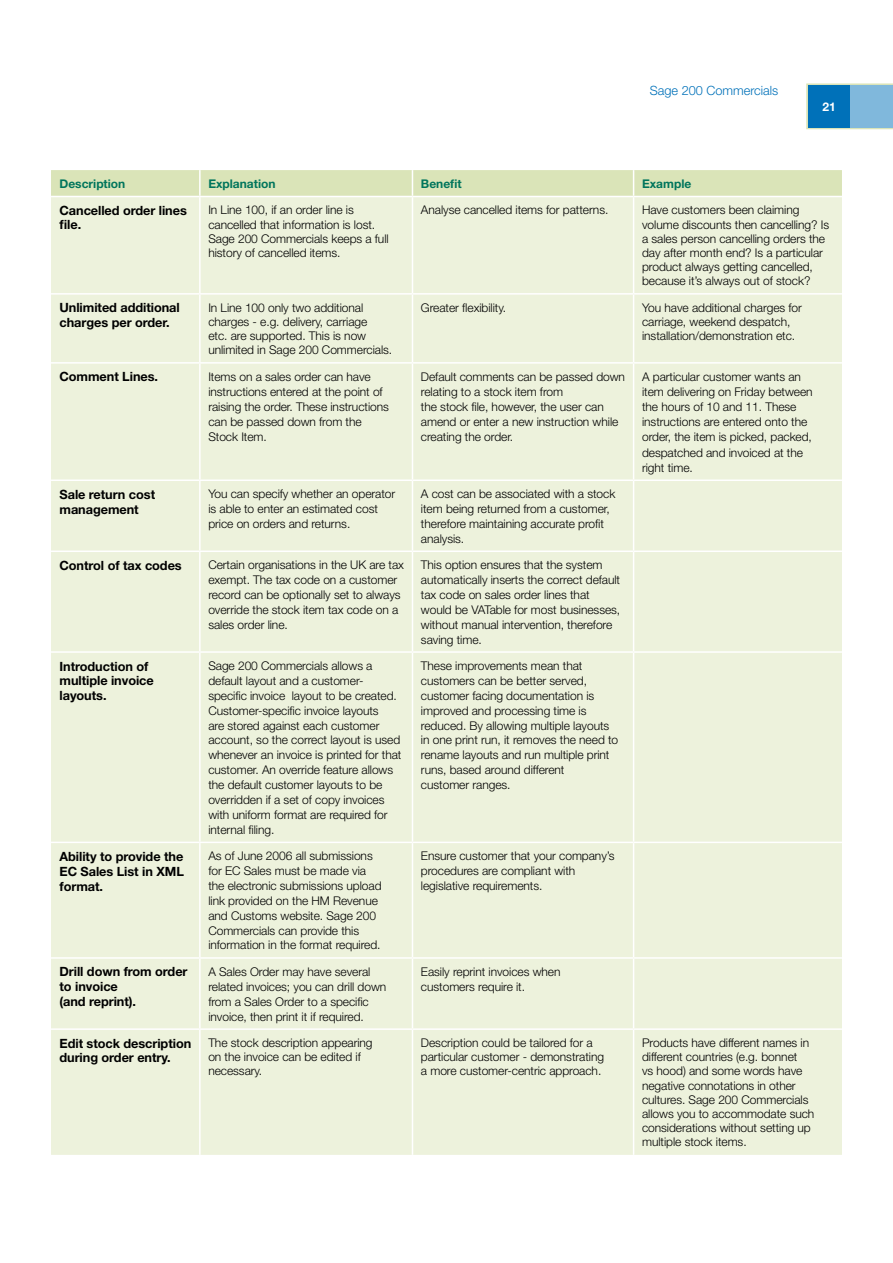
<style>
.page{position:relative;width:893px;height:1263px;background:#fff}
.page>*{position:absolute;margin:0;border:0;box-sizing:border-box;transform-origin:0 0}
.t1{font:700 12.75px/14.9px "Helvetica Neue";letter-spacing:-.005em;color:#000}
.t2{font:300 12.75px "Helvetica Neue";color:#0071b9}
.t3{font:300 12px/14.9px "Helvetica Neue";letter-spacing:-.005em;color:#000}
.t4{font:700 12px "Helvetica Neue";color:#00755c}
.t5{font:700 12px "Helvetica Neue";color:#fff}
</style>
<div class="page">
<svg style="left:806px;top:83px;width:87px;height:46px"></svg>
<div style="left:808px;top:85px;width:42px;height:43px;background:#0071b9"></div>
<div style="left:850px;top:85px;width:43px;height:43px;background:#80b8dc"></div>
<div style="left:51px;top:197px;width:791px;height:958px;background:#edf2dc"></div>
<div style="left:51px;top:170px;width:791px;height:26px;background:#dae4b8"></div>
<hr style="left:199px;top:197px;width:2px;height:96px;background:#fff">
<hr style="left:412px;top:197px;width:1px;height:96px;background:#fff">
<hr style="left:633px;top:197px;width:1px;height:96px;background:#fff">
<hr style="left:51px;top:293px;width:149px;height:2px;background:#fff">
<hr style="left:200px;top:293px;width:212px;height:2px;background:#fff">
<hr style="left:199px;top:295px;width:2px;height:67px;background:#fff">
<hr style="left:412px;top:293px;width:222px;height:2px;background:#fff">
<hr style="left:412px;top:295px;width:1px;height:67px;background:#fff">
<hr style="left:634px;top:293px;width:208px;height:2px;background:#fff">
<hr style="left:633px;top:295px;width:1px;height:67px;background:#fff">
<hr style="left:51px;top:362px;width:149px;height:2px;background:#fff">
<hr style="left:200px;top:362px;width:212px;height:2px;background:#fff">
<hr style="left:199px;top:364px;width:2px;height:115px;background:#fff">
<hr style="left:412px;top:362px;width:222px;height:2px;background:#fff">
<hr style="left:412px;top:364px;width:1px;height:115px;background:#fff">
<hr style="left:634px;top:362px;width:208px;height:2px;background:#fff">
<hr style="left:633px;top:364px;width:1px;height:115px;background:#fff">
<hr style="left:51px;top:479px;width:149px;height:2px;background:#fff">
<hr style="left:200px;top:479px;width:212px;height:2px;background:#fff">
<hr style="left:199px;top:481px;width:2px;height:69px;background:#fff">
<hr style="left:412px;top:479px;width:222px;height:2px;background:#fff">
<hr style="left:412px;top:481px;width:1px;height:69px;background:#fff">
<hr style="left:634px;top:479px;width:208px;height:2px;background:#fff">
<hr style="left:633px;top:481px;width:1px;height:69px;background:#fff">
<hr style="left:51px;top:550px;width:149px;height:2px;background:#fff">
<hr style="left:200px;top:550px;width:212px;height:2px;background:#fff">
<hr style="left:199px;top:552px;width:2px;height:99px;background:#fff">
<hr style="left:412px;top:550px;width:222px;height:2px;background:#fff">
<hr style="left:412px;top:552px;width:1px;height:99px;background:#fff">
<hr style="left:634px;top:550px;width:208px;height:2px;background:#fff">
<hr style="left:633px;top:552px;width:1px;height:99px;background:#fff">
<hr style="left:51px;top:651px;width:149px;height:2px;background:#fff">
<hr style="left:200px;top:651px;width:212px;height:2px;background:#fff">
<hr style="left:199px;top:653px;width:2px;height:189px;background:#fff">
<hr style="left:412px;top:651px;width:222px;height:2px;background:#fff">
<hr style="left:412px;top:653px;width:1px;height:189px;background:#fff">
<hr style="left:634px;top:651px;width:208px;height:2px;background:#fff">
<hr style="left:633px;top:653px;width:1px;height:189px;background:#fff">
<hr style="left:51px;top:842px;width:149px;height:1px;background:#fff">
<hr style="left:200px;top:842px;width:212px;height:1px;background:#fff">
<hr style="left:199px;top:843px;width:2px;height:114px;background:#fff">
<hr style="left:412px;top:842px;width:222px;height:1px;background:#fff">
<hr style="left:412px;top:843px;width:1px;height:114px;background:#fff">
<hr style="left:634px;top:842px;width:208px;height:1px;background:#fff">
<hr style="left:633px;top:843px;width:1px;height:114px;background:#fff">
<hr style="left:51px;top:957px;width:149px;height:2px;background:#fff">
<hr style="left:200px;top:957px;width:212px;height:2px;background:#fff">
<hr style="left:199px;top:959px;width:2px;height:69px;background:#fff">
<hr style="left:412px;top:957px;width:222px;height:2px;background:#fff">
<hr style="left:412px;top:959px;width:1px;height:69px;background:#fff">
<hr style="left:634px;top:957px;width:208px;height:2px;background:#fff">
<hr style="left:633px;top:959px;width:1px;height:69px;background:#fff">
<hr style="left:51px;top:1028px;width:149px;height:2px;background:#fff">
<hr style="left:200px;top:1028px;width:212px;height:2px;background:#fff">
<hr style="left:199px;top:1030px;width:2px;height:125px;background:#fff">
<hr style="left:412px;top:1028px;width:222px;height:2px;background:#fff">
<hr style="left:412px;top:1030px;width:1px;height:125px;background:#fff">
<hr style="left:634px;top:1028px;width:208px;height:2px;background:#fff">
<hr style="left:633px;top:1030px;width:1px;height:125px;background:#fff">
<p class="t2" style="left:650px;top:83px;width:130px">Sage 200 Commercials</p>
<p class="t5" style="left:822px;top:99px;width:12px">21</p>
<p class="t4" style="left:60px;top:176px;width:67px">Description</p>
<p class="t4" style="left:208px;top:176px;width:69px">Explanation</p>
<p class="t4" style="left:421px;top:176px;width:42px">Benefit</p>
<p class="t4" style="left:642px;top:176px;width:51px">Example</p>
<p class="t1" style="left:60px;top:203px;width:129px;line-height:14.2px">Cancelled order lines file.</p>
<p class="t3" style="left:208px;top:203px;width:182px;line-height:14.2px">In Line 100, if an order line is cancelled that information is lost.<br>Sage 200 Commercials keeps a full history of cancelled items.</p>
<p class="t3" style="left:421px;top:202px;width:189px">Analyse cancelled items for patterns.</p>
<p class="t3" style="left:642px;top:203px;width:189px;line-height:14.1px">Have customers been claiming volume discounts then cancelling? Is a sales person cancelling orders the day after month end? Is a particular product always getting cancelled, because it’s always out of stock?</p>
<p class="t1" style="left:60px;top:300px;width:122px;line-height:14.1px">Unlimited additional charges per order.</p>
<p class="t3" style="left:208px;top:300px;width:185px;line-height:14.1px">In Line 100 only two additional charges - e.g. delivery, carriage<br>etc. are supported. This is now unlimited in Sage 200 Commercials.</p>
<p class="t3" style="left:421px;top:300px;width:87px">Greater flexibility.</p>
<p class="t3" style="left:642px;top:300px;width:161px;line-height:14.1px">You have additional charges for carriage, weekend despatch, installation/demonstration etc.</p>
<p class="t1" style="left:60px;top:369px;width:100px">Comment Lines.</p>
<p class="t3" style="left:208px;top:369px;width:182px">Items on a sales order can have instructions entered at the point of raising the order. These instructions can be passed down from the<br>Stock Item.</p>
<p class="t3" style="left:421px;top:369px;width:206px">Default comments can be passed down relating to a stock item from<br>the stock file, however, the user can amend or enter a new instruction while creating the order.</p>
<p class="t3" style="left:642px;top:369px;width:172px">A particular customer wants an item delivering on Friday between the hours of 10 and 11. These instructions are entered onto the order, the item is picked, packed, despatched and invoiced at the right time.</p>
<p class="t1" style="left:60px;top:486px;width:97px">Sale return cost management</p>
<p class="t3" style="left:208px;top:486px;width:188px">You can specify whether an operator is able to enter an estimated cost price on orders and returns.</p>
<p class="t3" style="left:421px;top:486px;width:196px">A cost can be associated with a stock item being returned from a customer, therefore maintaining accurate profit analysis.</p>
<p class="t1" style="left:60px;top:557px;width:124px">Control of tax codes</p>
<p class="t3" style="left:208px;top:557px;width:197px">Certain organisations in the UK are tax exempt. The tax code on a customer record can be optionally set to always override the stock item tax code on a sales order line.</p>
<p class="t3" style="left:421px;top:557px;width:201px">This option ensures that the system automatically inserts the correct default tax code on sales order lines that would be VATable for most businesses, without manual intervention, therefore saving time.</p>
<p class="t1" style="left:60px;top:658px;width:96px">Introduction of multiple invoice layouts.</p>
<p class="t3" style="left:208px;top:658px;width:195px">Sage 200 Commercials allows a default layout and a customer&shy;specific invoice layout to be created.<br>Customer-specific invoice layouts<br>are stored against each customer account, so the correct layout is used whenever an invoice is printed for that customer. An override feature allows the default customer layouts to be overridden if a set of copy invoices with uniform format are required for internal filing.</p>
<p class="t3" style="left:421px;top:658px;width:199px">These improvements mean that customers can be better served, customer facing documentation is improved and processing time is reduced. By allowing multiple layouts in one print run, it removes the need to rename layouts and run multiple print runs, based around different<br>customer ranges.</p>
<p class="t1" style="left:60px;top:848px;width:126px;text-align:justify">Ability to provide the EC Sales List in XML format.</p>
<p class="t3" style="left:208px;top:848px;width:175px">As of June 2006 all submissions for EC Sales must be made via the electronic submissions upload link provided on the HM Revenue and Customs website. Sage 200<br>Commercials can provide this information in the format required.</p>
<p class="t3" style="left:421px;top:848px;width:195px">Ensure customer that your company’s procedures are compliant with legislative requirements.</p>
<p class="t1" style="left:60px;top:964px;width:130px">Drill down from order to invoice<br>(and reprint).</p>
<p class="t3" style="left:208px;top:964px;width:179px">A Sales Order may have several related invoices; you can drill down from a Sales Order to a specific invoice, then print it if required.</p>
<p class="t3" style="left:421px;top:964px;width:141px">Easily reprint invoices when customers require it.</p>
<p class="t1" style="left:60px;top:1036px;width:133px;line-height:14.1px">Edit stock description during order entry.</p>
<p class="t3" style="left:208px;top:1035px;width:166px;line-height:14.1px">The stock description appearing on the invoice can be edited if necessary.</p>
<p class="t3" style="left:421px;top:1035px;width:185px;line-height:14.1px">Description could be tailored for a particular customer - demonstrating a more customer-centric approach.</p>
<p class="t3" style="left:642px;top:1035px;width:174px;line-height:14.1px">Products have different names in different countries (e.g. bonnet<br>vs hood) and some words have negative connotations in other cultures. Sage 200 Commercials allows you to accommodate such considerations without setting up multiple stock items.</p>
</div>
